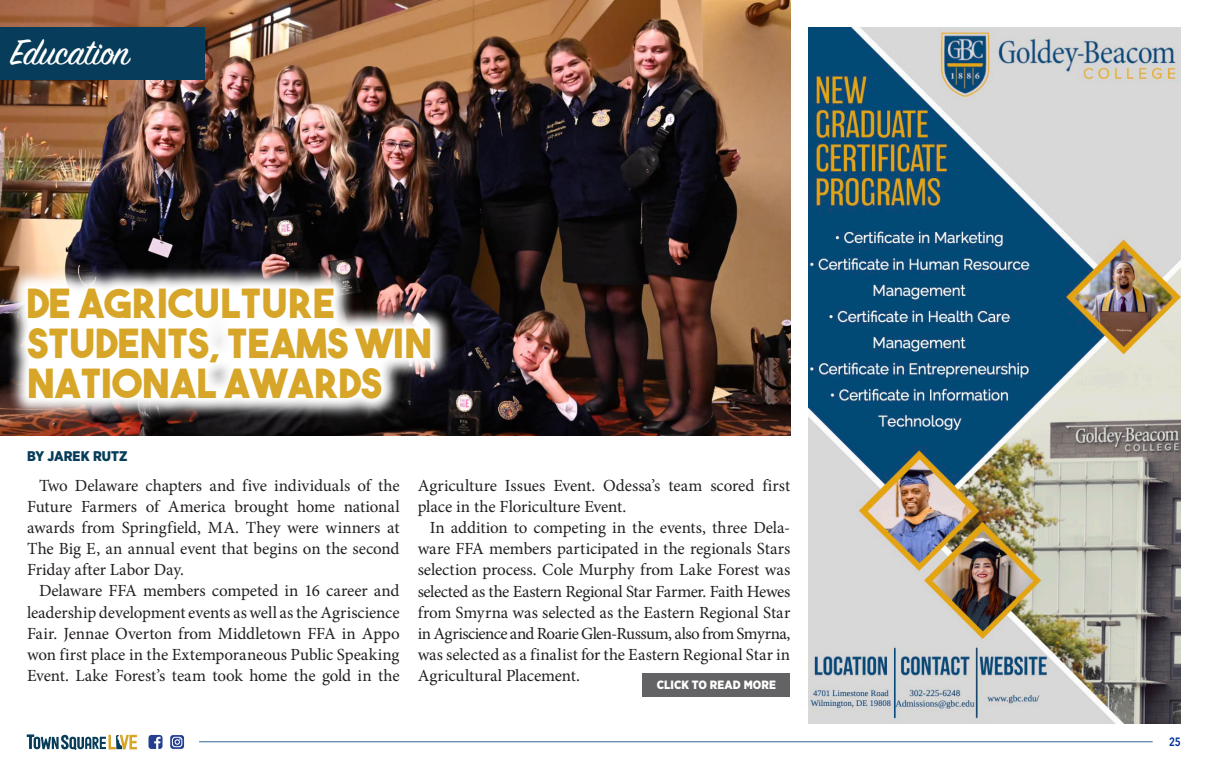
<style>
.page{position:relative;width:1208px;height:769px;background:#fff}
.page>*{position:absolute;margin:0;border:0;box-sizing:border-box;transform-origin:0 0}
.t1{font:40px/40px "The Bold Font";letter-spacing:.01em;color:#d7a628}
.t2{font:40px "Sign Painter House Script";color:#fff}
.body_copy{font:17px/21px "Minion Pro";letter-spacing:-.005em;color:#231f20;text-align:justify}
.t3{font:900 14px "Gotham Narrow";color:#073d5a}
.t4{font:900 12px "Gotham Narrow";letter-spacing:.005em;color:#fff}
.t5{font:600 12px "Avenir Next Condensed";color:#039}
</style>
<div class="page">
<hr style="left:199px;top:740px;width:953px;height:1px;background:#369">
<svg style="left:148px;top:735px;width:14px;height:13px"></svg>
<svg style="left:170px;top:735px;width:14px;height:13px"></svg>
<svg style="left:27px;top:734px;width:110px;height:15px"></svg>
<img style="left:0;top:0;width:790px;height:435px">
<svg style="left:6px;top:267px;width:445px;height:153px"></svg>
<div style="left:0;top:27px;width:204px;height:52px;background:#073d5a"></div>
<div style="left:642px;top:673px;width:148px;height:23px;background:#636366"></div>
<img style="left:808px;top:27px;width:372px;height:696px">
<p class="t2" style="left:11px;top:27px;width:120px">Education</p>
<p class="t1" style="left:27px;top:282px;width:406px">DE AGRICULTURE<br>STUDENTS, TEAMS WIN<br>NATIONAL AWARDS</p>
<p class="t3" style="left:27px;top:447px;width:102px">BY JAREK RUTZ</p>
<p class="body_copy" style="left:27px;top:475px;width:374px;text-indent:12px">Two Delaware chapters and five individuals of the Future Farmers of America brought home national awards from Springfield, MA. They were winners at The Big E, an annual event that begins on the second Friday after Labor Day.</p>
<p class="body_copy" style="left:27px;top:580px;width:374px;text-indent:12px">Delaware FFA members competed in 16 career and leadership development events as well as the Agriscience Fair. Jennae Overton from Middletown FFA in Appo won first place in the Extemporaneous Public Speaking Event. Lake Forest’s team took home the gold in the</p>
<p class="body_copy" style="left:417px;top:475px;width:374px">Agriculture Issues Event. Odessa’s team scored first place in the Floriculture Event.</p>
<p class="body_copy" style="left:417px;top:517px;width:374px;text-indent:12px">In addition to competing in the events, three Dela&shy;ware FFA members participated in the regionals Stars selection process. Cole Murphy from Lake Forest was selected as the Eastern Regional Star Farmer. Faith Hewes from Smyrna was selected as the Eastern Regional Star in Agriscience and Roarie Glen-Russum, also from Smyrna, was selected as a finalist for the Eastern Regional Star in Agricultural Placement.</p>
<p class="t4" style="left:656px;top:676px;width:121px">CLICK TO READ MORE</p>
<p class="t5" style="left:1168px;top:731px;width:13px">25</p>
</div>
